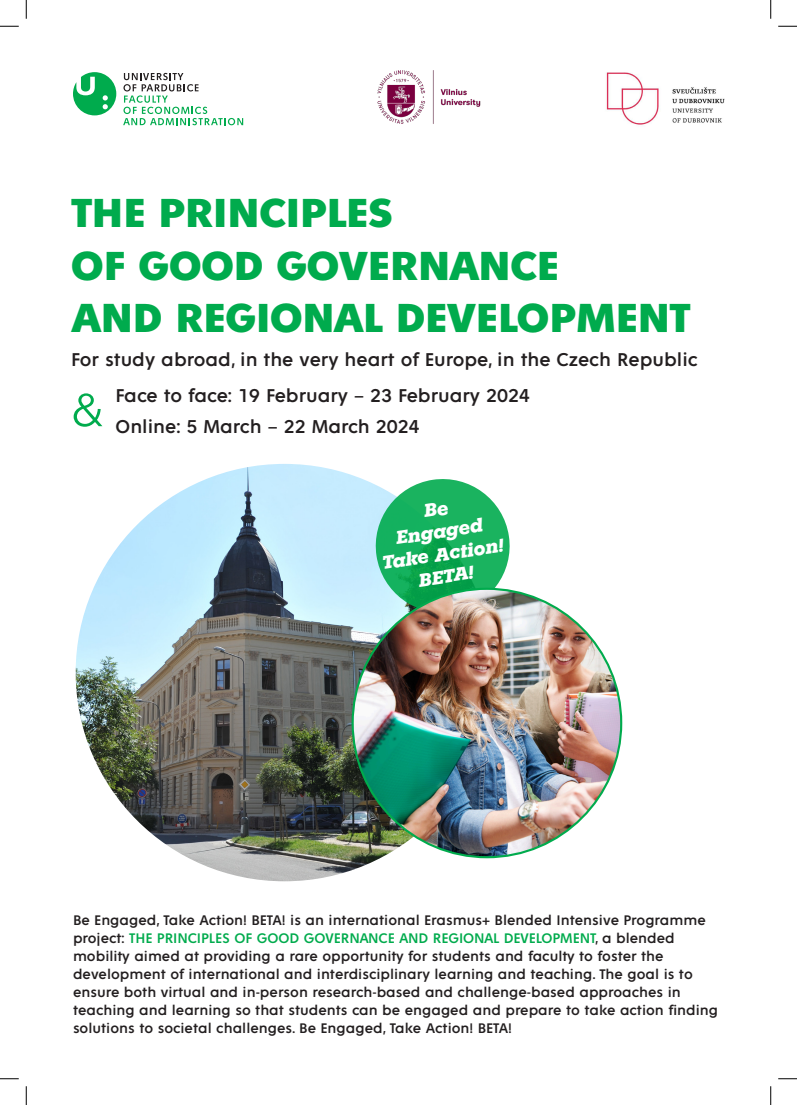
<style>
.page{position:relative;width:797px;height:1105px;background:#fff}
.page>*{position:absolute;margin:0;border:0;box-sizing:border-box;transform-origin:0 0}
.t1{font:300 50px "Fenomen Sans";color:#00ab4d}
.t2{font:700 43.75px/52.5px "Fenomen Sans";color:#00ab4d}
.t3{font:20px/36px "Fenomen Sans";color:#231f20}
.t4{font:italic 700 19.88px/22.5px "Fenomen Slab";color:#fff;text-align:center}
.t5{font:15px/18px "Fenomen Sans";color:#231f20}
.s1{color:#00ab4d}
</style>
<div class="page">
<img style="left:76px;top:464px;width:417px;height:417px;border-radius:209px">
<img style="left:377px;top:70px;width:104px;height:54px">
<svg style="left:371px;top:479px;width:143px;height:138px;background:#46bf81"></svg>
<svg style="left:73px;top:72px;width:43px;height:43px"></svg>
<svg style="left:123px;top:73px;width:120px;height:52px"></svg>
<img style="left:353px;top:589px;width:268px;height:268px;border-radius:134px">
<img style="left:606px;top:72px;width:119px;height:53px">
<svg style="left:0;top:25px;width:19px;height:2px"></svg>
<svg style="left:778px;top:25px;width:19px;height:2px"></svg>
<svg style="left:0;top:1078px;width:19px;height:1px"></svg>
<svg style="left:778px;top:1078px;width:19px;height:1px"></svg>
<svg style="left:25px;top:0;width:2px;height:19px"></svg>
<svg style="left:25px;top:1086px;width:2px;height:19px"></svg>
<svg style="left:770px;top:0;width:1px;height:19px"></svg>
<svg style="left:770px;top:1086px;width:1px;height:19px"></svg>
<h2 class="t2" style="left:71px;top:187px;width:621px">THE PRINCIPLES<br>OF GOOD GOVERNANCE<br>AND REGIONAL DEVELOPMENT</h2>
<h3 class="t3" style="left:116px;top:342px;width:583px;text-indent:-44px">For study abroad, in the very heart of Europe, in the Czech Republic<br>Face to face: 19 February – 23 February 2024</h3>
<h3 class="t3" style="left:116px;top:409px;width:306px">Online: 5 March – 22 March 2024</h3>
<h1 class="t1" style="left:72px;top:383px;width:33px">&amp;</h1>
<h3 class="t4" style="left:375px;top:507px;width:123px;rotate:-8deg">Be<br>Engaged<br>Take Action!<br>BETA!</h3>
<p class="t5" style="left:73px;top:911px;width:646px">Be Engaged, Take Action! BETA! is an international Erasmus+ Blended Intensive Programme project: <span class="s1">THE PRINCIPLES OF GOOD GOVERNANCE AND REGIONAL DEVELOPMENT</span>, a blended mobility aimed at providing a rare opportunity for students and faculty to foster the development of international and interdisciplinary learning and teaching. The goal is to ensure both virtual and in-person research-based and challenge-based approaches in teaching and learning so that students can be engaged and prepare to take action finding solutions to societal challenges. Be Engaged, Take Action! BETA!</p>
</div>
